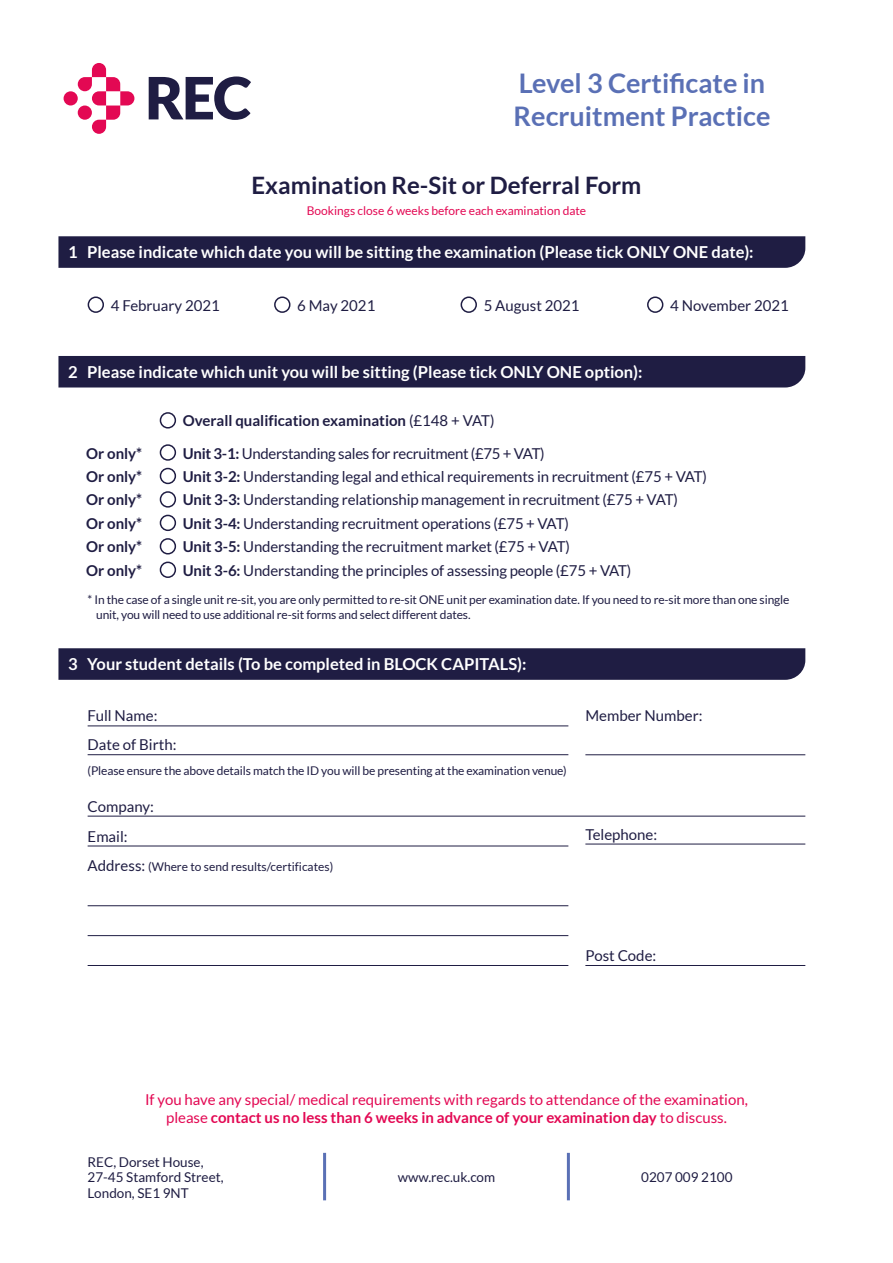
<style>
.page{position:relative;width:893px;height:1263px;background:#fff}
.page>*{position:absolute;margin:0;border:0;box-sizing:border-box;transform-origin:0 0}
.t1{font:700 27px/32.4px "Lato";color:#5a70b5}
.t2{font:700 24px "Lato";color:#1f1d43}
.t3{font:700 16.5px "Lato";color:#fff}
.t4{font:15px/23.4px "Lato";letter-spacing:-.01em;color:#1f1d43}
.t5{font:15px/18px "Lato";color:#e30853;text-align:center}
.t6{font:700 15px/23.4px "Lato";color:#1f1d43;text-align:justify}
.t7{font:13.5px/15.5px "Lato";color:#1f1d43}
.t8{font:12px/14.4px "Lato";letter-spacing:-.01em;color:#1f1d43}
.t9{font:12px "Lato";color:#e30853}
.s1{font-weight:700}
.s2{font-size:15px}
</style>
<div class="page">
<div style="left:58px;top:236px;width:747px;height:32px;background:#1f1d43"></div>
<div style="left:58px;top:356px;width:747px;height:31px;background:#1f1d43"></div>
<div style="left:58px;top:648px;width:747px;height:32px;background:#1f1d43"></div>
<hr style="left:323px;top:1153px;width:3px;height:47px;background:#5a70b5">
<hr style="left:567px;top:1153px;width:3px;height:47px;background:#5a70b5">
<svg style="left:149px;top:76px;width:102px;height:44px"></svg>
<div style="left:64px;top:91px;width:14px;height:14px;background:#e30853;border-radius:50%"></div>
<svg style="left:78px;top:63px;width:56px;height:71px"></svg>
<div style="left:160px;top:412px;width:16px;height:16px;border:2px solid #1f1d43;border-radius:50%"></div>
<div style="left:160px;top:444px;width:16px;height:17px;border:2px solid #1f1d43;border-radius:50%"></div>
<div style="left:160px;top:468px;width:16px;height:16px;border:2px solid #1f1d43;border-radius:50%"></div>
<div style="left:160px;top:491px;width:16px;height:17px;border:2px solid #1f1d43;border-radius:50%"></div>
<div style="left:160px;top:515px;width:16px;height:16px;border:2px solid #1f1d43;border-radius:50%"></div>
<div style="left:160px;top:538px;width:16px;height:16px;border:2px solid #1f1d43;border-radius:50%"></div>
<div style="left:160px;top:562px;width:16px;height:16px;border:2px solid #1f1d43;border-radius:50%"></div>
<div style="left:88px;top:296px;width:16px;height:17px;border:2px solid #1f1d43;border-radius:50%"></div>
<div style="left:274px;top:296px;width:16px;height:17px;border:2px solid #1f1d43;border-radius:50%"></div>
<div style="left:461px;top:296px;width:16px;height:17px;border:2px solid #1f1d43;border-radius:50%"></div>
<div style="left:647px;top:296px;width:16px;height:17px;border:2px solid #1f1d43;border-radius:50%"></div>
<hr style="left:88px;top:726px;width:480px;height:1px;background:#1f1d43">
<hr style="left:88px;top:816px;width:717px;height:1px;background:#1f1d43">
<hr style="left:88px;top:754px;width:480px;height:1px;background:#1f1d43">
<hr style="left:88px;top:846px;width:480px;height:1px;background:#1f1d43">
<hr style="left:88px;top:905px;width:480px;height:1px;background:#1f1d43">
<hr style="left:88px;top:935px;width:480px;height:1px;background:#1f1d43">
<hr style="left:88px;top:965px;width:480px;height:1px;background:#1f1d43">
<hr style="left:585px;top:965px;width:220px;height:1px;background:#1f1d43">
<hr style="left:585px;top:754px;width:220px;height:1px;background:#1f1d43">
<hr style="left:585px;top:844px;width:220px;height:1px;background:#1f1d43">
<h1 class="t1" style="left:514px;top:67px;width:258px">Level 3 Certificate in<br>Recruitment Practice</h1>
<h2 class="t2" style="left:252px;top:171px;width:391px">Examination Re-Sit or Deferral Form</h2>
<p class="t9" style="left:307px;top:204px;width:281px">Bookings close 6 weeks before each examination date</p>
<p class="t3" style="left:68px;top:243px;width:687px">1 Please indicate which date you will be sitting the examination (Please tick ONLY ONE date):</p>
<p class="t4" style="left:111px;top:293px;width:111px">4 February 2021</p>
<p class="t4" style="left:297px;top:293px;width:80px">6 May 2021</p>
<p class="t4" style="left:484px;top:293px;width:97px">5 August 2021</p>
<p class="t4" style="left:670px;top:293px;width:120px">4 November 2021</p>
<p class="t3" style="left:68px;top:362px;width:576px">2 Please indicate which unit you will be sitting (Please tick ONLY ONE option):</p>
<p class="t4" style="left:183px;top:405px;width:363px;line-height:32.1px"><span class="s1">Overall qualification examination</span> (£148 + VAT)<br><span class="s1">Unit 3-1:</span> Understanding sales for recruitment (£75 + VAT)</p>
<p class="t4" style="left:183px;top:465px;width:526px"><span class="s1">Unit 3-2:</span> Understanding legal and ethical requirements in recruitment (£75 + VAT)<br><span class="s1">Unit 3-3:</span> Understanding relationship management in recruitment (£75 + VAT)<br><span class="s1">Unit 3-4:</span> Understanding recruitment operations (£75 + VAT)<br><span class="s1">Unit 3-5:</span> Understanding the recruitment market (£75 + VAT)<br><span class="s1">Unit 3-6:</span> Understanding the principles of assessing people (£75 + VAT)</p>
<p class="t8" style="left:96px;top:593px;width:695px;text-indent:-9px">* In the case of a single unit re-sit, you are only permitted to re-sit ONE unit per examination date. If you need to re-sit more than one single unit, you will need to use additional re-sit forms and select different dates.</p>
<p class="t6" style="left:86px;top:441px;width:58px">Or only* Or only* Or only* Or only* Or only* Or only*</p>
<p class="t3" style="left:68px;top:655px;width:460px">3 Your student details (To be completed in BLOCK CAPITALS):</p>
<p class="t4" style="left:88px;top:704px;width:71px">Full Name:</p>
<p class="t4" style="left:88px;top:733px;width:90px">Date of Birth:</p>
<p class="t8" style="left:88px;top:763px;width:481px">(Please ensure the above details match the ID you will be presenting at the examination venue)</p>
<p class="t4" style="left:88px;top:794px;width:68px">Company:</p>
<p class="t4" style="left:88px;top:824px;width:42px">Email:</p>
<p class="t8" style="left:88px;top:860px;width:247px"><span class="s2">Address:</span> (Where to send results/certificates)</p>
<p class="t4" style="left:585px;top:704px;width:119px">Member Number:</p>
<p class="t4" style="left:585px;top:822px;width:73px">Telephone:</p>
<p class="t4" style="left:585px;top:944px;width:72px">Post Code:</p>
<p class="t5" style="left:145px;top:1090px;width:604px">If you have any special/ medical requirements with regards to attendance of the examination, please <span class="s1">contact us no less than 6 weeks in advance of your examination day</span> to discuss.</p>
<p class="t7" style="left:88px;top:1154px;width:138px">REC, Dorset House,<br>27-45 Stamford Street,<br>London, SE1 9NT</p>
<p class="t7" style="left:398px;top:1169px;width:99px">www.rec.uk.com</p>
<p class="t7" style="left:641px;top:1169px;width:93px">0207 009 2100</p>
</div>
